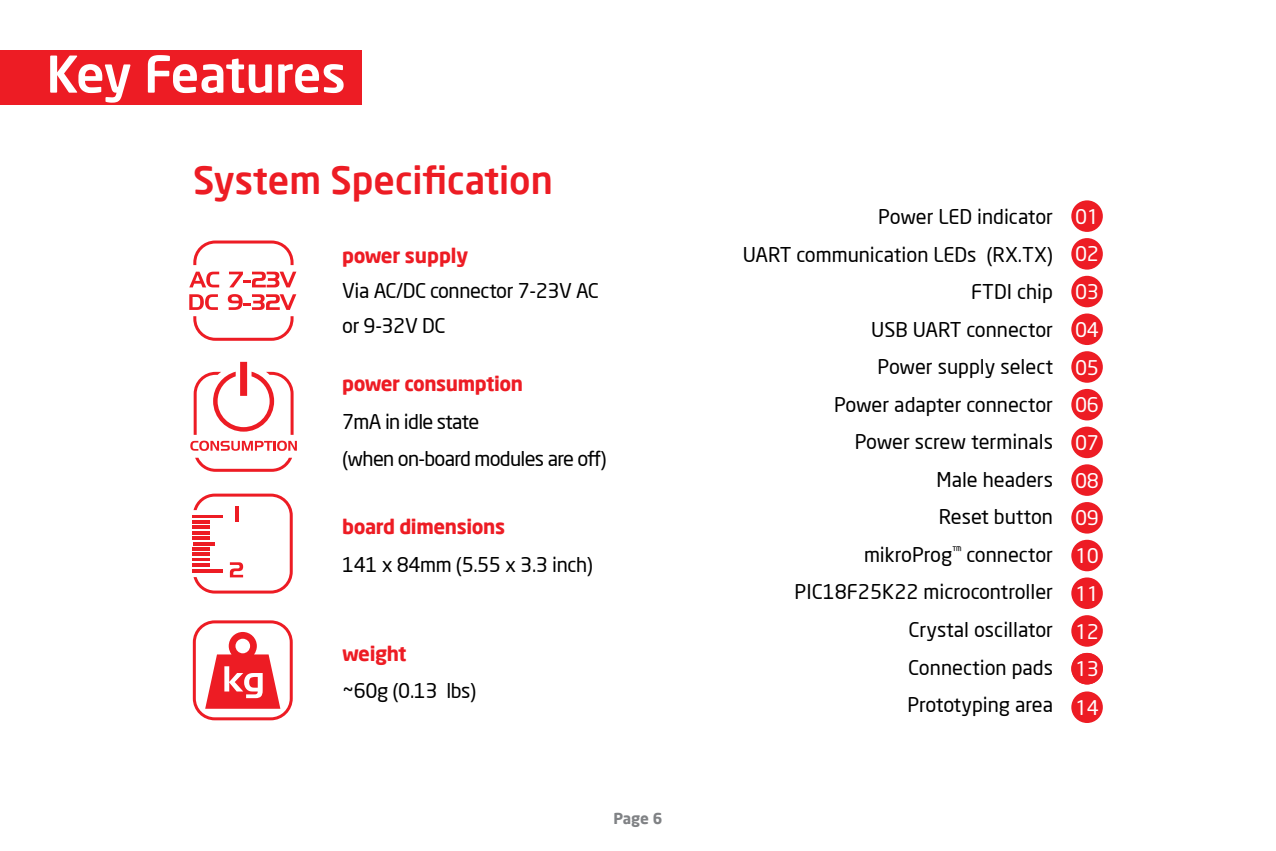
<style>
.page{position:relative;width:1276px;height:851px;background:#fff}
.page>*{position:absolute;margin:0;border:0;box-sizing:border-box;transform-origin:0 0}
.t1{font:500 50px "Neo Sans Pro";letter-spacing:-.02em;color:#fff}
.t2{font:500 37.5px "Neo Sans Pro";color:#ed1c24}
.t3{font:20px/37.5px "Neo Sans Pro";color:#000;text-align:right}
.t4{font:20px/35px "Neo Sans Pro";letter-spacing:-.02em;color:#000}
.t5{font:700 20px "Neo Sans Pro";letter-spacing:-.02em;color:#ed1c24}
.t6{font:20px/37.5px "Neo Sans Pro";letter-spacing:-.035em;color:#000}
.t7{font:20px/37.8px "Neo Sans";letter-spacing:-.02em;color:#fff;text-align:justify}
.t8{font:700 15px "Neo Sans Pro";color:#808285}
</style>
<div class="page">
<div style="left:0;top:50px;width:361px;height:55px;background:#ed1c24"></div>
<div style="left:1071px;top:200px;width:31px;height:32px;background:#ed1c24;border-radius:50%"></div>
<div style="left:1071px;top:238px;width:31px;height:31px;background:#ed1c24;border-radius:50%"></div>
<div style="left:1071px;top:276px;width:31px;height:31px;background:#ed1c24;border-radius:50%"></div>
<div style="left:1071px;top:313px;width:31px;height:32px;background:#ed1c24;border-radius:50%"></div>
<div style="left:1071px;top:351px;width:31px;height:31px;background:#ed1c24;border-radius:50%"></div>
<div style="left:1071px;top:389px;width:31px;height:31px;background:#ed1c24;border-radius:50%"></div>
<div style="left:1071px;top:426px;width:31px;height:32px;background:#ed1c24;border-radius:50%"></div>
<div style="left:1071px;top:464px;width:31px;height:32px;background:#ed1c24;border-radius:50%"></div>
<div style="left:1071px;top:502px;width:31px;height:31px;background:#ed1c24;border-radius:50%"></div>
<div style="left:1071px;top:539px;width:31px;height:32px;background:#ed1c24;border-radius:50%"></div>
<div style="left:1071px;top:577px;width:31px;height:32px;background:#ed1c24;border-radius:50%"></div>
<div style="left:1071px;top:615px;width:31px;height:31px;background:#ed1c24;border-radius:50%"></div>
<div style="left:1071px;top:652px;width:31px;height:32px;background:#ed1c24;border-radius:50%"></div>
<div style="left:1071px;top:691px;width:31px;height:31px;background:#ed1c24;border-radius:50%"></div>
<svg style="left:190px;top:362px;width:107px;height:109px"></svg>
<svg style="left:193px;top:493px;width:100px;height:100px"></svg>
<svg style="left:193px;top:620px;width:100px;height:100px"></svg>
<svg style="left:189px;top:271px;width:30px;height:16px"></svg>
<svg style="left:229px;top:271px;width:67px;height:16px"></svg>
<svg style="left:189px;top:294px;width:29px;height:16px"></svg>
<svg style="left:228px;top:294px;width:68px;height:16px"></svg>
<svg style="left:193px;top:316px;width:100px;height:25px"></svg>
<svg style="left:193px;top:240px;width:100px;height:25px"></svg>
<h1 class="t1" style="left:46px;top:43px;width:301px">Key Features</h1>
<h2 class="t2" style="left:193px;top:157px;width:361px">System Specification</h2>
<p class="t5" style="left:342px;top:242px;width:128px">power supply</p>
<p class="t4" style="left:342px;top:272px;width:258px">Via AC/DC connector 7-23V AC or 9-32V DC</p>
<p class="t5" style="left:342px;top:371px;width:182px">power consumption</p>
<p class="t6" style="left:342px;top:402px;width:266px">7mA in idle state<br>(when on-board modules are off)</p>
<p class="t5" style="left:342px;top:513px;width:164px">board dimensions</p>
<p class="t4" style="left:342px;top:546px;width:252px">141 x 84mm (5.55 x 3.3 inch)</p>
<p class="t5" style="left:342px;top:640px;width:66px">weight</p>
<p class="t3" style="left:342px;top:671px;width:136px">~60g (0.13 lbs)</p>
<p class="t8" style="left:613px;top:808px;width:51px">Page 6</p>
<p class="t3" style="left:743px;top:198px;width:312px">Power LED indicator<br>UART communication LEDs (RX.TX)<br>FTDI chip<br>USB UART connector<br>Power supply select<br>Power adapter connector<br>Power screw terminals<br>Male headers<br>Reset button<br>mikroProg<sup>™</sup> connector<br>PIC18F25K22 microcontroller<br>Crystal oscillator<br>Connection pads<br>Prototyping area</p>
<p class="t7" style="left:1075px;top:198px;width:25px">01<br>02<br>03<br>04<br>05<br>06<br>07<br>08<br>09<br>10<br>11<br>12<br>123<br>14</p>
</div>
